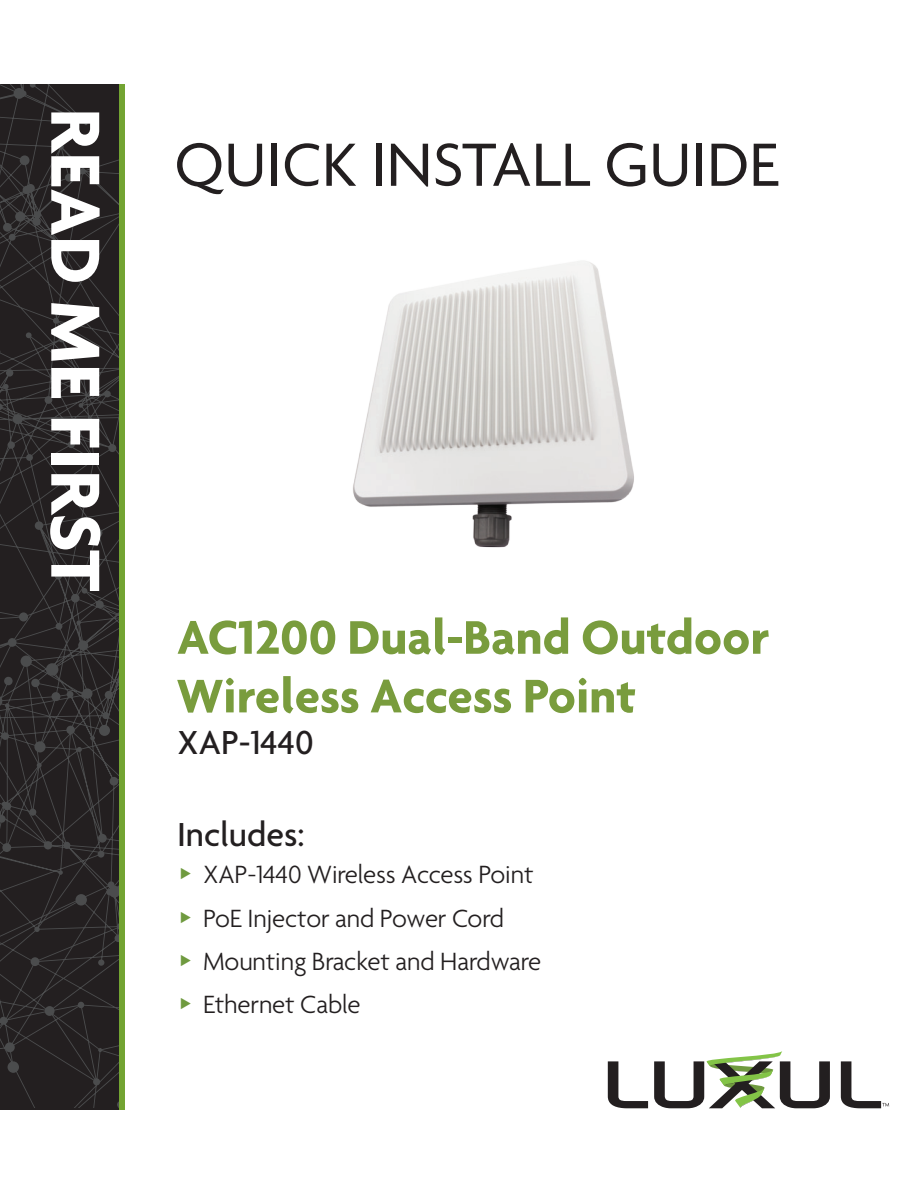
<style>
.page{position:relative;width:918px;height:1188px;background:#fff}
.page>*{position:absolute;margin:0;border:0;box-sizing:border-box;transform-origin:0 0}
.t1{font:700 75px "Agenda";color:#fff}
.Cover-Title{font:66px "Agenda";color:#231f20}
.Cover-Model{font:700 51px/58.5px "Agenda";color:#799c3d}
.Cover-Sub_Title{font:500 36px "Agenda";color:#231f20}
.t2{font:300 27px "Agenda";letter-spacing:-.005em;color:#231f20}
</style>
<div class="page">
<svg style="left:608px;top:1051px;width:281px;height:57px"></svg>
<div style="left:120px;top:84px;width:5px;height:1026px;background:#73a432"></div>
<svg style="left:0;top:84px;width:119px;height:1023px;background:#282526"></svg>
<img style="left:353px;top:261px;width:281px;height:287px">
<h1 class="t1" style="left:121px;top:108px;width:485px;rotate:90deg">READ ME FIRST</h1>
<p class="Cover-Title" style="left:174px;top:129px;width:606px">QUICK INSTALL GUIDE</p>
<p class="Cover-Model" style="left:177px;top:607px;width:594px">AC1200 Dual-Band Outdoor<br>Wireless Access Point</p>
<p class="Cover-Sub_Title" style="left:177px;top:723px;width:138px">XAP-1440</p>
<p class="Cover-Sub_Title" style="left:177px;top:815px;width:129px">Includes:</p>
<p class="t2" style="left:203px;top:860px;width:332px">XAP-1440 Wireless Access Point</p>
<p class="t2" style="left:203px;top:903px;width:303px">PoE Injector and Power Cord</p>
<p class="t2" style="left:203px;top:947px;width:340px">Mounting Bracket and Hardware</p>
<p class="t2" style="left:203px;top:990px;width:159px">Ethernet Cable</p>
</div>
